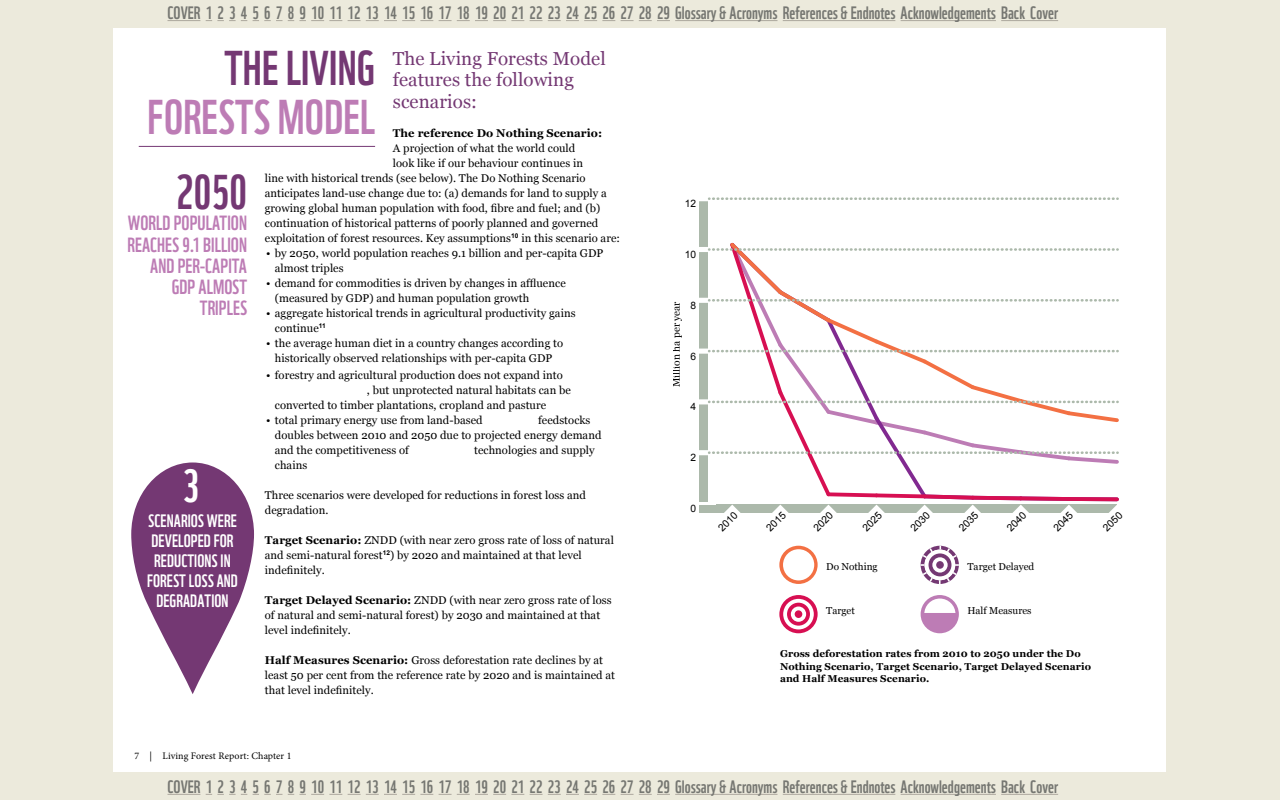
<style>
.page{position:relative;width:1280px;height:800px;background:#eceadc}
.page>*{position:absolute;margin:0;border:0;box-sizing:border-box;transform-origin:0 0}
.t1{font:47.5px "WWF";letter-spacing:.005em;color:#743873}
.t2{font:47.5px "WWF";color:#bd7cb5}
.t3{font:45.12px "WWF";color:#fff}
.t4{font:20px/21.2px "WWF";color:#bd7cb5}
.t5{font:18.75px/21.2px "Georgia";letter-spacing:.005em;color:#743873}
.t6{font:17.5px "WWF";color:#808285}
.t7{font:17.5px "WWF";color:#fff}
.t8{font:11.25px/15px "Georgia";letter-spacing:.005em;color:#000}
.t9{font:700 11.25px "Georgia";letter-spacing:.005em;color:#000}
.t10{font:10.25px "Arial";color:#000}
.t11{font:10.25px "Georgia";color:#000}
.t12{font:700 10px/12.5px "Georgia";letter-spacing:.005em;color:#000}
.t13{font:10px "Georgia";color:#000}
.t14{font:10px "Minion Pro";letter-spacing:.005em;color:#000}
.s1{font-weight:700}
</style>
<div class="page">
<div style="left:114px;top:28px;width:1052px;height:744px;background:#fff"></div>
<hr style="left:168px;top:20px;width:32px;height:1px;background:#bbb8b8">
<svg style="left:206px;top:20px;width:41px;height:1px"></svg>
<svg style="left:253px;top:20px;width:89px;height:1px"></svg>
<svg style="left:348px;top:20px;width:85px;height:1px"></svg>
<svg style="left:439px;top:20px;width:85px;height:1px"></svg>
<svg style="left:530px;top:20px;width:85px;height:1px"></svg>
<svg style="left:621px;top:20px;width:49px;height:1px"></svg>
<hr style="left:675px;top:20px;width:103px;height:1px;background:#bbb8b8">
<hr style="left:783px;top:20px;width:112px;height:1px;background:#bbb8b8">
<hr style="left:901px;top:20px;width:95px;height:1px;background:#bbb8b8">
<hr style="left:1001px;top:20px;width:57px;height:1px;background:#bbb8b8">
<hr style="left:168px;top:794px;width:32px;height:1px;background:#bbb8b8">
<svg style="left:206px;top:794px;width:41px;height:1px"></svg>
<svg style="left:253px;top:794px;width:89px;height:1px"></svg>
<svg style="left:348px;top:794px;width:85px;height:1px"></svg>
<svg style="left:439px;top:794px;width:85px;height:1px"></svg>
<svg style="left:530px;top:794px;width:85px;height:1px"></svg>
<svg style="left:621px;top:794px;width:49px;height:1px"></svg>
<hr style="left:675px;top:794px;width:103px;height:1px;background:#bbb8b8">
<hr style="left:783px;top:794px;width:112px;height:1px;background:#bbb8b8">
<hr style="left:901px;top:794px;width:95px;height:1px;background:#bbb8b8">
<hr style="left:1001px;top:794px;width:57px;height:1px;background:#bbb8b8">
<hr style="left:139px;top:146px;width:236px;height:1px;background:#743873">
<div style="left:700px;top:199px;width:8px;height:305px;background:#acb9ab"></div>
<hr style="left:698px;top:197px;width:18px;height:4px;background:#fff">
<svg style="left:700px;top:242px;width:419px;height:271px"></svg>
<svg style="left:709px;top:197px;width:409px;height:3px"></svg>
<svg style="left:779px;top:546px;width:39px;height:38px"></svg>
<div style="left:783px;top:549px;width:31px;height:31px;background:#fff;border-radius:50%"></div>
<svg style="left:920px;top:546px;width:39px;height:38px"></svg>
<svg style="left:925px;top:550px;width:30px;height:30px"></svg>
<div style="left:929px;top:553px;width:22px;height:23px;background:#743873;border-radius:50%"></div>
<svg style="left:932px;top:557px;width:16px;height:16px"></svg>
<div style="left:936px;top:561px;width:8px;height:8px;background:#743873;border-radius:50%"></div>
<svg style="left:779px;top:595px;width:39px;height:38px"></svg>
<svg style="left:783px;top:599px;width:31px;height:30px"></svg>
<svg style="left:787px;top:603px;width:23px;height:23px"></svg>
<svg style="left:791px;top:607px;width:15px;height:15px"></svg>
<svg style="left:921px;top:595px;width:38px;height:38px"></svg>
<div style="left:924px;top:599px;width:31px;height:31px;background:#fff;border-radius:50%"></div>
<svg style="left:922px;top:613px;width:35px;height:19px"></svg>
<svg style="left:131px;top:462px;width:123px;height:232px"></svg>
<h3 class="t6" style="left:168px;top:-1px;width:892px">COVER 1 2 3 4 5 6 7 8 9 10 11 12 13 14 15 16 17 18 19 20 21 22 23 24 25 26 27 28 29 GLOSSARY &amp; ACRONYMS REFERENCES &amp; ENDNOTES ACKNOWLEDGEMENTS BACK COVER</h3>
<h1 class="t1" style="left:225px;top:31px;width:92px">THE LIVING</h1>
<h1 class="t2" style="left:148px;top:80px;width:35px">FORESTS</h1>
<h1 class="t2" style="left:278px;top:80px;width:46px">MODEL</h1>
<h3 class="t5" style="left:393px;top:48px;width:214px">The Living Forests Model features the following scenarios:</h3>
<p class="t9" style="left:393px;top:127px;width:211px">The reference Do Nothing Scenario:</p>
<p class="t8" style="left:393px;top:140px;width:184px">A projection of what the world could</p>
<p class="t8" style="left:393px;top:155px;width:192px">look like if our behaviour continues in</p>
<p class="t8" style="left:265px;top:170px;width:322px">line with historical trends (see below). The Do Nothing Scenario</p>
<p class="t8" style="left:265px;top:185px;width:344px">anticipates land-use change due to: (a) demands for land to supply a</p>
<p class="t8" style="left:265px;top:200px;width:337px">growing global human population with food, fibre and fuel; and (b)</p>
<p class="t8" style="left:265px;top:215px;width:335px">continuation of historical patterns of poorly planned and governed</p>
<p class="t8" style="left:265px;top:230px;width:357px">exploitation of forest resources. Key assumptions<sup>10</sup> in this scenario are:</p>
<p class="t8" style="left:275px;top:245px;width:330px;text-indent:-9px">• by 2050, world population reaches 9.1 billion and per-capita GDP almost triples</p>
<p class="t8" style="left:275px;top:275px;width:292px;text-indent:-9px">• demand for commodities is driven by changes in affluence (measured by GDP) and human population growth</p>
<p class="t8" style="left:275px;top:305px;width:302px;text-indent:-9px">• aggregate historical trends in agricultural productivity gains continue<sup>11</sup></p>
<p class="t8" style="left:266px;top:335px;width:299px;text-align:center">• the average human diet in a country changes according to historically observed relationships with per-capita GDP</p>
<p class="t8" style="left:266px;top:367px;width:298px">• forestry and agricultural production does not expand into</p>
<p class="t8" style="left:367px;top:382px;width:206px">, but unprotected natural habitats can be</p>
<p class="t8" style="left:275px;top:397px;width:273px">converted to timber plantations, cropland and pasture</p>
<p class="t8" style="left:266px;top:412px;width:218px">• total primary energy use from land-based</p>
<h1 class="t1" style="left:176px;top:155px;width:73px">2050</h1>
<h3 class="t4" style="left:128px;top:211px;width:10px">WORLD</h3>
<h3 class="t4" style="left:174px;top:211px;width:9px">POPULATION</h3>
<h3 class="t4" style="left:128px;top:232px;width:9px">REACHES</h3>
<h3 class="t4" style="left:150px;top:232px;width:60px;text-indent:32px">9.1 BILLION<br>AND PER-CAPITA</h3>
<h3 class="t4" style="left:172px;top:274px;width:36px;text-align:right">GDP ALMOST<br>TRIPLES</h3>
<p class="t8" style="left:275px;top:412px;width:328px;text-indent:263px">feedstocks doubles between 2010 and 2050 due to projected energy demand and the competitiveness of</p>
<p class="t8" style="left:474px;top:442px;width:122px">technologies and supply</p>
<h2 class="t3" style="left:182px;top:451px;width:18px">3</h2>
<h3 class="t7" style="left:148px;top:507px;width:8px">SCENARIOS</h3>
<h3 class="t7" style="left:207px;top:507px;width:9px">WERE</h3>
<h3 class="t7" style="left:152px;top:527px;width:8px">DEVELOPED</h3>
<h3 class="t7" style="left:214px;top:527px;width:8px">FOR</h3>
<h3 class="t7" style="left:154px;top:547px;width:8px">REDUCTIONS</h3>
<h3 class="t7" style="left:221px;top:547px;width:6px">IN</h3>
<h3 class="t7" style="left:147px;top:567px;width:8px">FOREST</h3>
<h3 class="t7" style="left:189px;top:567px;width:36px">LOSS AND</h3>
<h3 class="t7" style="left:156px;top:587px;width:8px">DEGRADATION</h3>
<p class="t8" style="left:275px;top:457px;width:34px">chains</p>
<p class="t8" style="left:265px;top:487px;width:323px">Three scenarios were developed for reductions in forest loss and degradation.</p>
<p class="t8" style="left:265px;top:532px;width:351px"><span class="s1">Target Scenario:</span> ZNDD (with near zero gross rate of loss of natural and semi-natural forest<sup>12</sup>) by 2020 and maintained at that level indefinitely.</p>
<p class="t8" style="left:265px;top:592px;width:348px"><span class="s1">Target Delayed Scenario:</span> ZNDD (with near zero gross rate of loss of natural and semi-natural forest) by 2030 and maintained at that level indefinitely.</p>
<p class="t8" style="left:265px;top:652px;width:352px"><span class="s1">Half Measures Scenario:</span> Gross deforestation rate declines by at least 50 per cent from the reference rate by 2020 and is maintained at that level indefinitely.</p>
<p class="t14" style="left:135px;top:749px;width:158px">7 | Living Forest Report: Chapter 1</p>
<p class="t10" style="left:685px;top:198px;width:13px">12</p>
<p class="t10" style="left:685px;top:249px;width:13px">10</p>
<p class="t11" style="left:670px;top:387px;width:87px;rotate:-90deg">Million ha per year</p>
<p class="t10" style="left:691px;top:299px;width:7px">8</p>
<p class="t10" style="left:691px;top:350px;width:7px">6</p>
<p class="t10" style="left:691px;top:401px;width:7px">4</p>
<p class="t10" style="left:691px;top:452px;width:7px">2</p>
<p class="t10" style="left:691px;top:503px;width:7px">0</p>
<p class="t10" style="left:716px;top:525px;width:24px;rotate:-45deg">2010</p>
<p class="t10" style="left:764px;top:525px;width:24px;rotate:-45deg">2015</p>
<p class="t10" style="left:811px;top:525px;width:24px;rotate:-45deg">2020</p>
<p class="t10" style="left:860px;top:525px;width:24px;rotate:-45deg">2025</p>
<p class="t10" style="left:908px;top:525px;width:24px;rotate:-45deg">2030</p>
<p class="t10" style="left:956px;top:525px;width:24px;rotate:-45deg">2035</p>
<p class="t10" style="left:1005px;top:525px;width:24px;rotate:-45deg">2040</p>
<p class="t10" style="left:1051px;top:525px;width:24px;rotate:-45deg">2045</p>
<p class="t10" style="left:1101px;top:525px;width:24px;rotate:-45deg">2050</p>
<p class="t13" style="left:826px;top:561px;width:53px">Do Nothing</p>
<p class="t13" style="left:826px;top:605px;width:30px">Target</p>
<p class="t13" style="left:967px;top:561px;width:68px">Target Delayed</p>
<p class="t13" style="left:967px;top:605px;width:66px">Half Measures</p>
<p class="t12" style="left:780px;top:647px;width:313px">Gross deforestation rates from 2010 to 2050 under the Do<br>Nothing Scenario, Target Scenario, Target Delayed Scenario and Half Measures Scenario.</p>
<h3 class="t6" style="left:168px;top:773px;width:892px">COVER 1 2 3 4 5 6 7 8 9 10 11 12 13 14 15 16 17 18 19 20 21 22 23 24 25 26 27 28 29 GLOSSARY &amp; ACRONYMS REFERENCES &amp; ENDNOTES ACKNOWLEDGEMENTS BACK COVER</h3>
</div>
